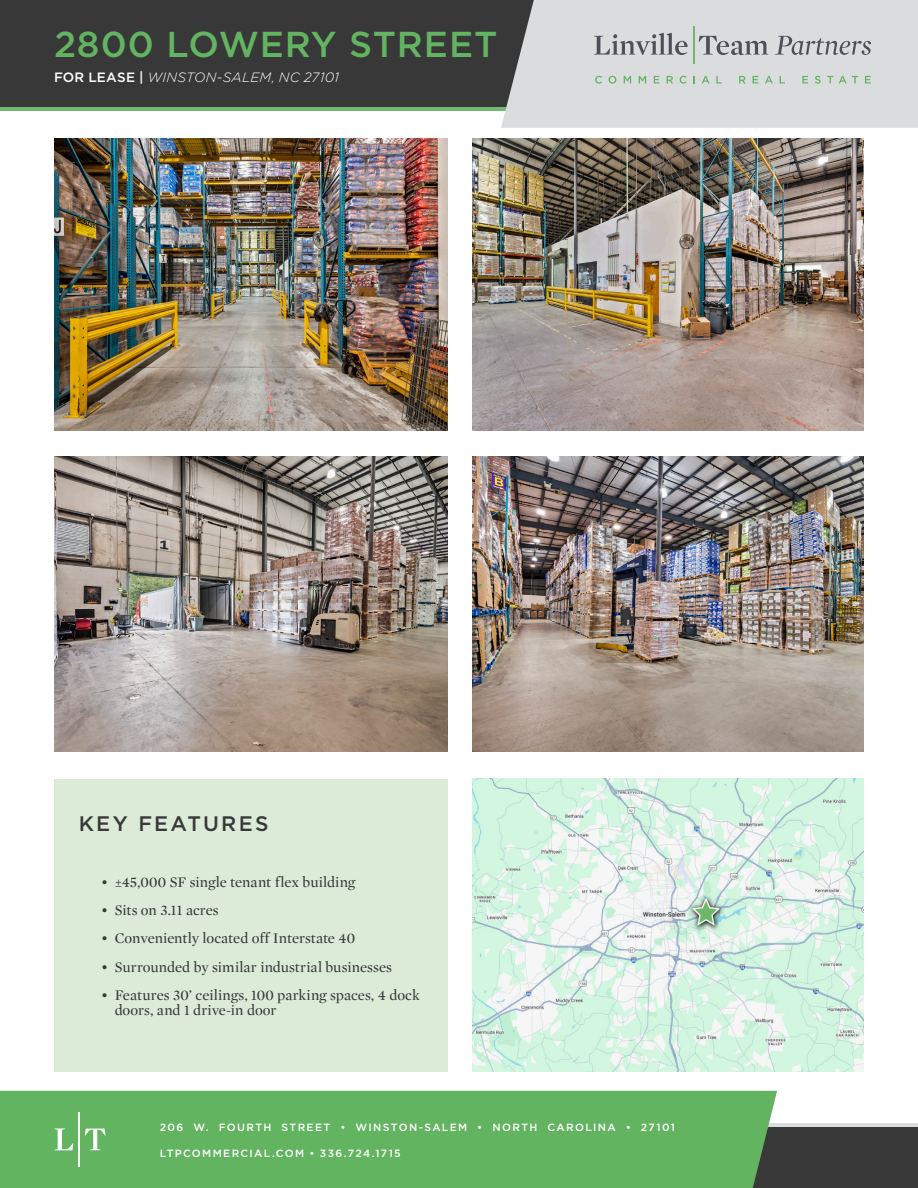
<style>
.page{position:relative;width:918px;height:1188px;background:#fff}
.page>*{position:absolute;margin:0;border:0;box-sizing:border-box;transform-origin:0 0}
.t1{font:500 36px "Gotham";letter-spacing:.025em;color:#63b461}
.t2{font:500 21px "Gotham";letter-spacing:.105em;color:#383839}
.t3{font:15px/15px "Mercury Display";color:#383839}
.t4{font:italic 300 13.5px "Gotham";letter-spacing:.02em;color:#fff}
.t5{font:500 10.5px "Gotham";letter-spacing:.125em;color:#fff}
.s1{font-weight:500;font-style:normal}
</style>
<div class="page">
<div style="left:0;top:1123px;width:918px;height:65px;background:#383839"></div>
<div style="left:0;top:0;width:918px;height:110px;background:#383839"></div>
<hr style="left:0;top:107px;width:918px;height:3px;background:#71b96c">
<div style="left:501px;top:0;width:417px;height:128px;background:#dbdcde"></div>
<svg style="left:594px;top:33px;width:94px;height:22px;background:#b1b3b7"></svg>
<hr style="left:693px;top:26px;width:1px;height:38px;background:#73b86a">
<svg style="left:699px;top:36px;width:69px;height:19px"></svg>
<svg style="left:775px;top:36px;width:96px;height:19px;background:#b5b7ba"></svg>
<svg style="left:595px;top:76px;width:7px;height:8px"></svg>
<svg style="left:608px;top:76px;width:8px;height:8px"></svg>
<svg style="left:624px;top:76px;width:7px;height:8px"></svg>
<svg style="left:639px;top:76px;width:7px;height:8px"></svg>
<svg style="left:654px;top:76px;width:5px;height:8px"></svg>
<svg style="left:667px;top:76px;width:6px;height:8px"></svg>
<svg style="left:680px;top:76px;width:7px;height:8px"></svg>
<svg style="left:693px;top:76px;width:2px;height:8px"></svg>
<svg style="left:702px;top:76px;width:8px;height:8px"></svg>
<svg style="left:716px;top:76px;width:6px;height:8px"></svg>
<svg style="left:739px;top:76px;width:7px;height:8px"></svg>
<svg style="left:753px;top:76px;width:5px;height:8px"></svg>
<svg style="left:765px;top:76px;width:8px;height:8px"></svg>
<svg style="left:780px;top:76px;width:5px;height:8px"></svg>
<svg style="left:802px;top:76px;width:6px;height:8px"></svg>
<svg style="left:815px;top:76px;width:6px;height:8px"></svg>
<svg style="left:827px;top:76px;width:6px;height:8px"></svg>
<svg style="left:839px;top:76px;width:19px;height:8px"></svg>
<svg style="left:865px;top:76px;width:6px;height:8px"></svg>
<hr style="left:0;top:1123px;width:918px;height:3px;background:#dbdcde">
<div style="left:0;top:1091px;width:777px;height:97px;background:#63b461"></div>
<hr style="left:79px;top:1112px;width:1px;height:55px;background:#fff">
<svg style="left:85px;top:1129px;width:21px;height:21px"></svg>
<svg style="left:54px;top:1128px;width:19px;height:22px"></svg>
<div style="left:54px;top:779px;width:393px;height:292px;background:#dcebd8"></div>
<img style="left:472px;top:779px;width:392px;height:292px">
<img style="left:54px;top:457px;width:393px;height:294px">
<img style="left:54px;top:138px;width:393px;height:293px">
<img style="left:472px;top:138px;width:392px;height:293px">
<img style="left:472px;top:457px;width:392px;height:294px">
<h1 class="t1" style="left:54px;top:20px;width:445px">2800 LOWERY STREET</h1>
<p class="t4" style="left:54px;top:68px;width:287px"><span class="s1">FOR LEASE |</span> WINSTON-SALEM, NC 27101</p>
<p class="t2" style="left:79px;top:810px;width:191px">KEY FEATURES</p>
<p class="t3" style="left:101px;top:873px;width:256px">• ±45,000 SF single tenant flex building</p>
<p class="t3" style="left:101px;top:902px;width:119px">• Sits on 3.11 acres</p>
<p class="t3" style="left:101px;top:930px;width:256px">• Conveniently located off Interstate 40</p>
<p class="t3" style="left:101px;top:959px;width:292px">• Surrounded by similar industrial businesses</p>
<p class="t3" style="left:115px;top:987px;width:307px;text-indent:-14px">• Features 30’ ceilings, 100 parking spaces, 4 dock doors, and 1 drive-in door</p>
<p class="t5" style="left:160px;top:1120px;width:517px">206 W. FOURTH STREET • WINSTON-SALEM • NORTH CAROLINA • 27101</p>
<p class="t5" style="left:160px;top:1146px;width:243px">LTPCOMMERCIAL.COM • 336.724.1715</p>
</div>
